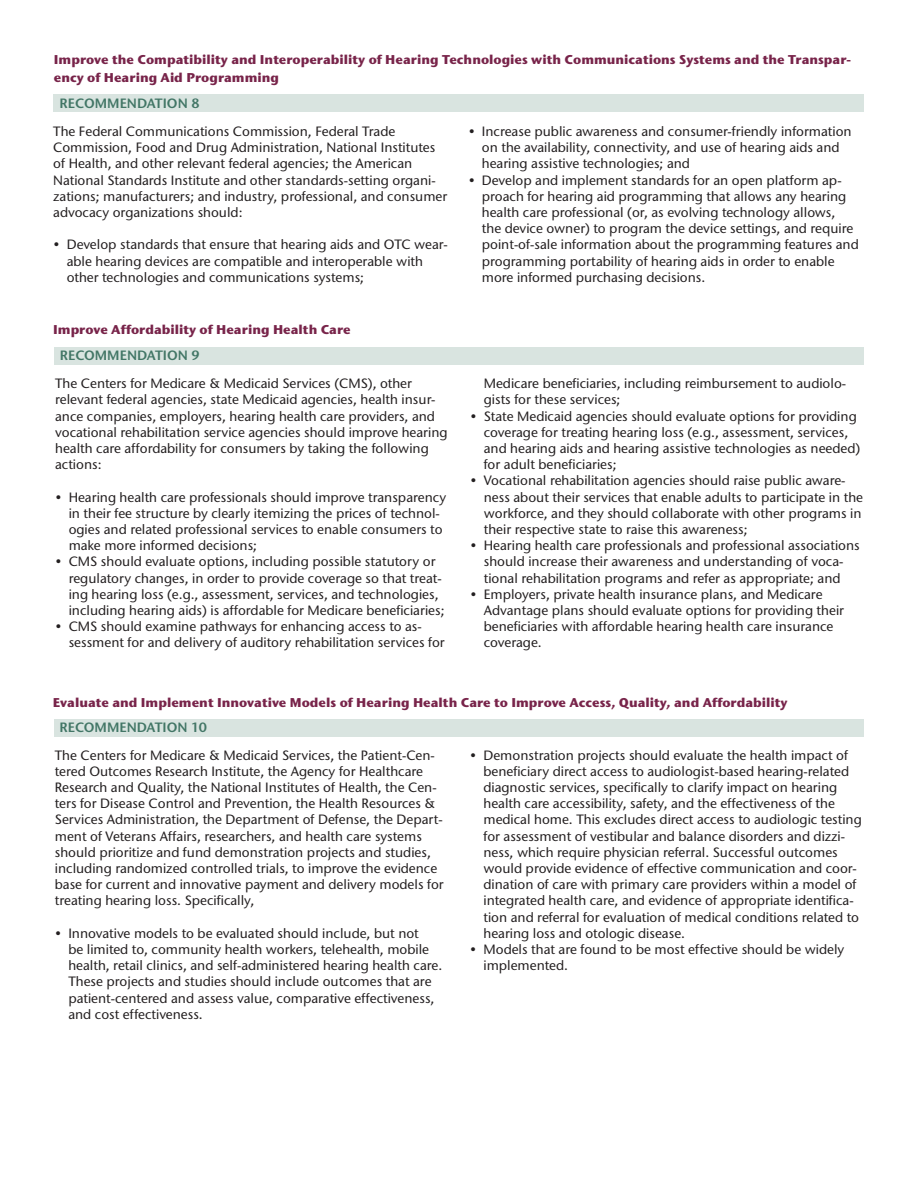
<style>
.page{position:relative;width:918px;height:1188px;background:#fff}
.page>*{position:absolute;margin:0;border:0;box-sizing:border-box;transform-origin:0 0}
.BULLETS{font:500 13.5px/16.2px "Stone Sans ITC Std";color:#231f20}
.recs_insert{font:500 13.5px/16.2px "Stone Sans ITC Std";color:#231f20}
.t1{font:600 13.5px "Stone Sans ITC Pro";color:#427666}
.t2{font:700 12.75px/18px "Stone Sans ITC Std";color:#78244a}
</style>
<div class="page">
<div style="left:54px;top:347px;width:810px;height:18px;background:#d9e4e0"></div>
<div style="left:54px;top:94px;width:810px;height:18px;background:#d9e4e0"></div>
<div style="left:54px;top:719px;width:810px;height:18px;background:#d9e4e0"></div>
<p class="t2" style="left:54px;top:50px;width:799px">Improve the Compatibility and Interoperability of Hearing Technologies with Communications Systems and the Transpar&shy;ency of Hearing Aid Programming</p>
<p class="t1" style="left:60px;top:95px;width:141px">RECOMMENDATION 8</p>
<p class="recs_insert" style="left:53px;top:123px;width:396px">The Federal Communications Commission, Federal Trade Commission, Food and Drug Administration, National Institutes of Health, and other relevant federal agencies; the American National Standards Institute and other standards-setting organi&shy;zations; manufacturers; and industry, professional, and consumer advocacy organizations should:</p>
<p class="BULLETS" style="left:67px;top:236px;width:382px;text-indent:-14px">• Develop standards that ensure that hearing aids and OTC wear&shy;able hearing devices are compatible and interoperable with other technologies and communications systems;</p>
<p class="BULLETS" style="left:482px;top:123px;width:371px;text-indent:-14px">• Increase public awareness and consumer-friendly information on the availability, connectivity, and use of hearing aids and hearing assistive technologies; and</p>
<p class="BULLETS" style="left:482px;top:172px;width:378px;text-indent:-14px">• Develop and implement standards for an open platform ap&shy;proach for hearing aid programming that allows any hearing health care professional (or, as evolving technology allows,<br>the device owner) to program the device settings, and require point-of-sale information about the programming features and programming portability of hearing aids in order to enable more informed purchasing decisions.</p>
<p class="t2" style="left:53px;top:320px;width:299px">Improve Affordability of Hearing Health Care</p>
<p class="t1" style="left:60px;top:347px;width:141px">RECOMMENDATION 9</p>
<p class="recs_insert" style="left:55px;top:375px;width:394px">The Centers for Medicare &amp; Medicaid Services (CMS), other relevant federal agencies, state Medicaid agencies, health insur&shy;ance companies, employers, hearing health care providers, and vocational rehabilitation service agencies should improve hearing health care affordability for consumers by taking the following actions:</p>
<p class="BULLETS" style="left:69px;top:489px;width:379px;text-indent:-14px">• Hearing health care professionals should improve transparency in their fee structure by clearly itemizing the prices of technol&shy;ogies and related professional services to enable consumers to make more informed decisions;</p>
<p class="BULLETS" style="left:69px;top:553px;width:377px;text-indent:-14px">• CMS should evaluate options, including possible statutory or regulatory changes, in order to provide coverage so that treat&shy;ing hearing loss (e.g., assessment, services, and technologies, including hearing aids) is affordable for Medicare beneficiaries;</p>
<p class="BULLETS" style="left:69px;top:618px;width:378px;text-indent:-14px">• CMS should examine pathways for enhancing access to as&shy;sessment for and delivery of auditory rehabilitation services for</p>
<p class="BULLETS" style="left:484px;top:375px;width:364px">Medicare beneficiaries, including reimbursement to audiolo&shy;gists for these services;</p>
<p class="BULLETS" style="left:484px;top:408px;width:378px;text-indent:-14px">• State Medicaid agencies should evaluate options for providing coverage for treating hearing loss (e.g., assessment, services, and hearing aids and hearing assistive technologies as needed) for adult beneficiaries;</p>
<p class="BULLETS" style="left:484px;top:472px;width:381px;text-indent:-14px">• Vocational rehabilitation agencies should raise public aware&shy;ness about their services that enable adults to participate in the workforce, and they should collaborate with other programs in their respective state to raise this awareness;</p>
<p class="BULLETS" style="left:470px;top:537px;width:391px;text-align:center">• Hearing health care professionals and professional associations should increase their awareness and understanding of voca&shy;tional rehabilitation programs and refer as appropriate; and</p>
<p class="BULLETS" style="left:484px;top:586px;width:362px;text-indent:-14px">• Employers, private health insurance plans, and Medicare Advantage plans should evaluate options for providing their beneficiaries with affordable hearing health care insurance coverage.</p>
<p class="t2" style="left:53px;top:693px;width:736px">Evaluate and Implement Innovative Models of Hearing Health Care to Improve Access, Quality, and Affordability</p>
<p class="recs_insert" style="left:55px;top:747px;width:390px">The Centers for Medicare &amp; Medicaid Services, the Patient-Cen&shy;tered Outcomes Research Institute, the Agency for Healthcare Research and Quality, the National Institutes of Health, the Cen&shy;ters for Disease Control and Prevention, the Health Resources &amp; Services Administration, the Department of Defense, the Depart&shy;ment of Veterans Affairs, researchers, and health care systems should prioritize and fund demonstration projects and studies, including randomized controlled trials, to improve the evidence base for current and innovative payment and delivery models for treating hearing loss. Specifically,</p>
<p class="BULLETS" style="left:68px;top:925px;width:375px;text-indent:-14px">• Innovative models to be evaluated should include, but not<br>be limited to, community health workers, telehealth, mobile health, retail clinics, and self-administered hearing health care.<br>These projects and studies should include outcomes that are patient-centered and assess value, comparative effectiveness, and cost effectiveness.</p>
<p class="t1" style="left:59px;top:719px;width:149px">RECOMMENDATION 10</p>
<p class="BULLETS" style="left:483px;top:747px;width:380px;text-indent:-14px">• Demonstration projects should evaluate the health impact of beneficiary direct access to audiologist-based hearing-related diagnostic services, specifically to clarify impact on hearing health care accessibility, safety, and the effectiveness of the medical home. This excludes direct access to audiologic testing for assessment of vestibular and balance disorders and dizzi&shy;ness, which require physician referral. Successful outcomes would provide evidence of effective communication and coor&shy;dination of care with primary care providers within a model of integrated health care, and evidence of appropriate identifica&shy;tion and referral for evaluation of medical conditions related to hearing loss and otologic disease.</p>
<p class="BULLETS" style="left:483px;top:941px;width:363px;text-indent:-14px">• Models that are found to be most effective should be widely implemented.</p>
</div>
